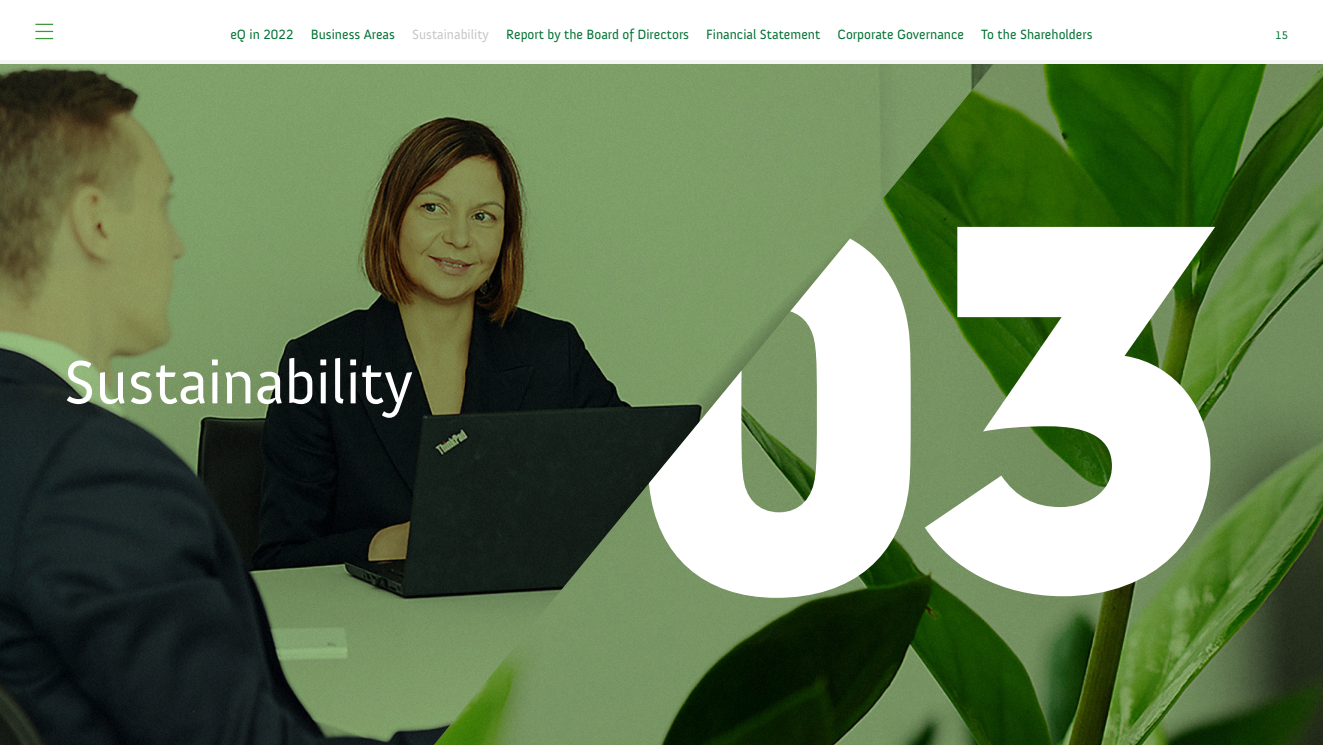
<style>
.page{position:relative;width:1323px;height:745px;background:#fff}
.page>*{position:absolute;margin:0;border:0;box-sizing:border-box;transform-origin:0 0}
.t1{font:62.5px "Anivers";color:#fff}
.t2{font:13.75px "Anivers";color:#007032}
.t3{font:11.25px "Anivers";color:#007032}
.s1{color:#c6c6c6}
</style>
<div class="page">
<img style="left:0;top:64px;width:434px;height:680px">
<img style="left:434px;top:64px;width:889px;height:680px">
<svg style="left:649px;top:227px;width:566px;height:370px"></svg>
<hr style="left:0;top:60px;width:1323px;height:4px;background:#f5f5f4">
<svg style="left:35px;top:24px;width:18px;height:1px"></svg>
<svg style="left:35px;top:31px;width:18px;height:1px"></svg>
<svg style="left:35px;top:38px;width:18px;height:1px"></svg>
<p class="t2" style="left:230px;top:27px;width:864px">eQ in 2022 Business Areas <span class="s1">Sustainability</span> Report by the Board of Directors Financial Statement Corporate Governance To the Shareholders</p>
<p class="t3" style="left:1275px;top:29px;width:14px">15</p>
<h1 class="t1" style="left:64px;top:348px;width:351px">Sustainability</h1>
</div>
